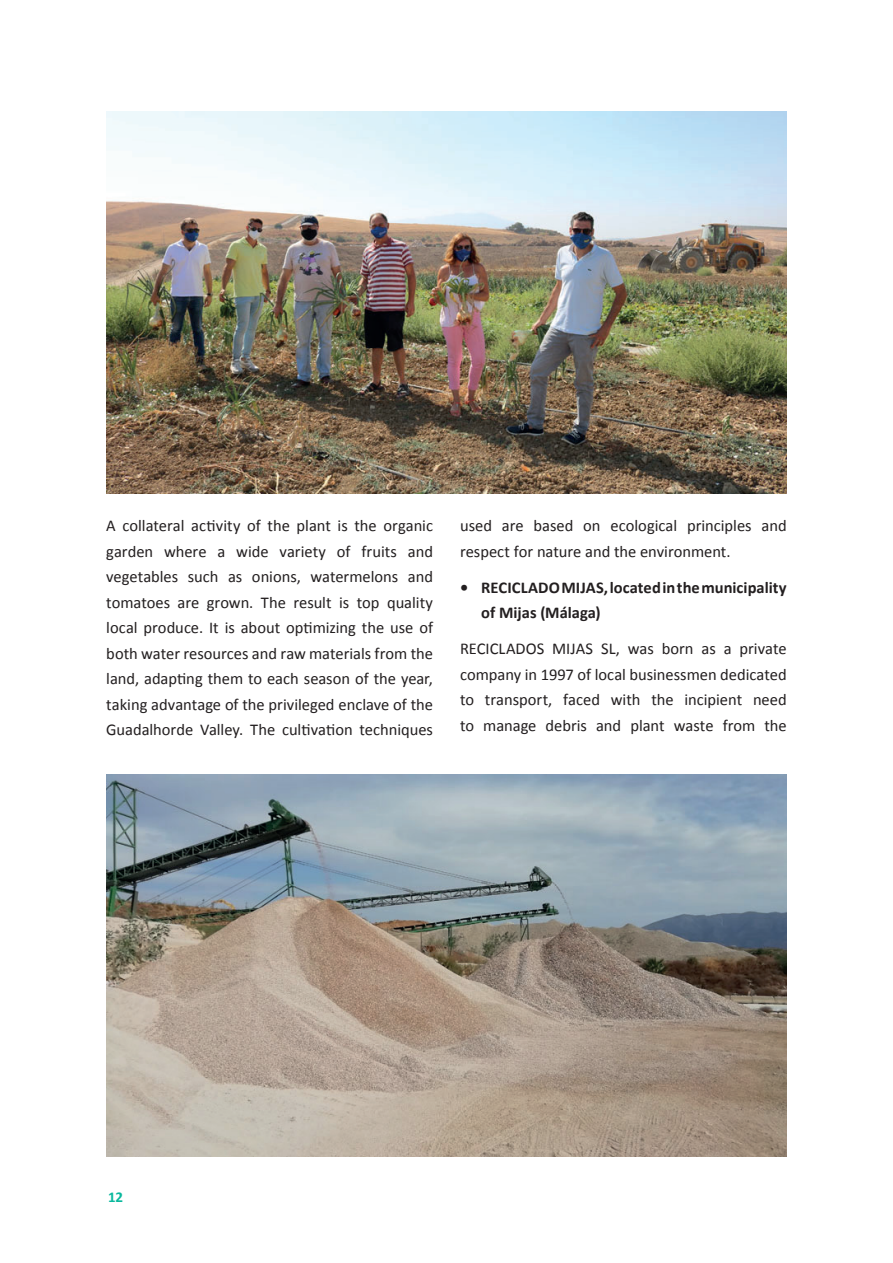
<style>
.page{position:relative;width:893px;height:1263px;background:#fff}
.page>*{position:absolute;margin:0;border:0;box-sizing:border-box;transform-origin:0 0}
.Para{font:16.5px/25.5px "Calibri";color:#231f20;text-align:justify}
.List{font:700 16.5px/25.5px "Calibri";letter-spacing:.005em;color:#231f20}
.t1{font:700 15px "Calibri";color:#09b89d}
</style>
<div class="page">
<img style="left:106px;top:111px;width:681px;height:382px">
<img style="left:106px;top:774px;width:681px;height:383px">
<p class="Para" style="left:106px;top:513px;width:328px">A collateral activity of the plant is the organic garden where a wide variety of fruits and vegetables such as onions, watermelons and tomatoes are grown. The result is top quality local produce. It is about optimizing the use of both water resources and raw materials from the land, adapting them to each season of the year, taking advantage of the privileged enclave of the Guadalhorde Valley. The cultivation techniques</p>
<p class="Para" style="left:460px;top:513px;width:328px">used are based on ecological principles and respect for nature and the environment.</p>
<p class="List" style="left:481px;top:574px;width:307px;text-indent:-21px">• RECICLADOMIJAS,locatedinthemunicipality of Mijas (Málaga)</p>
<p class="Para" style="left:460px;top:636px;width:328px">RECICLADOS MIJAS SL, was born as a private company in 1997 of local businessmen dedicated to transport, faced with the incipient need to manage debris and plant waste from the</p>
<p class="t1" style="left:108px;top:1186px;width:17px">12</p>
</div>
